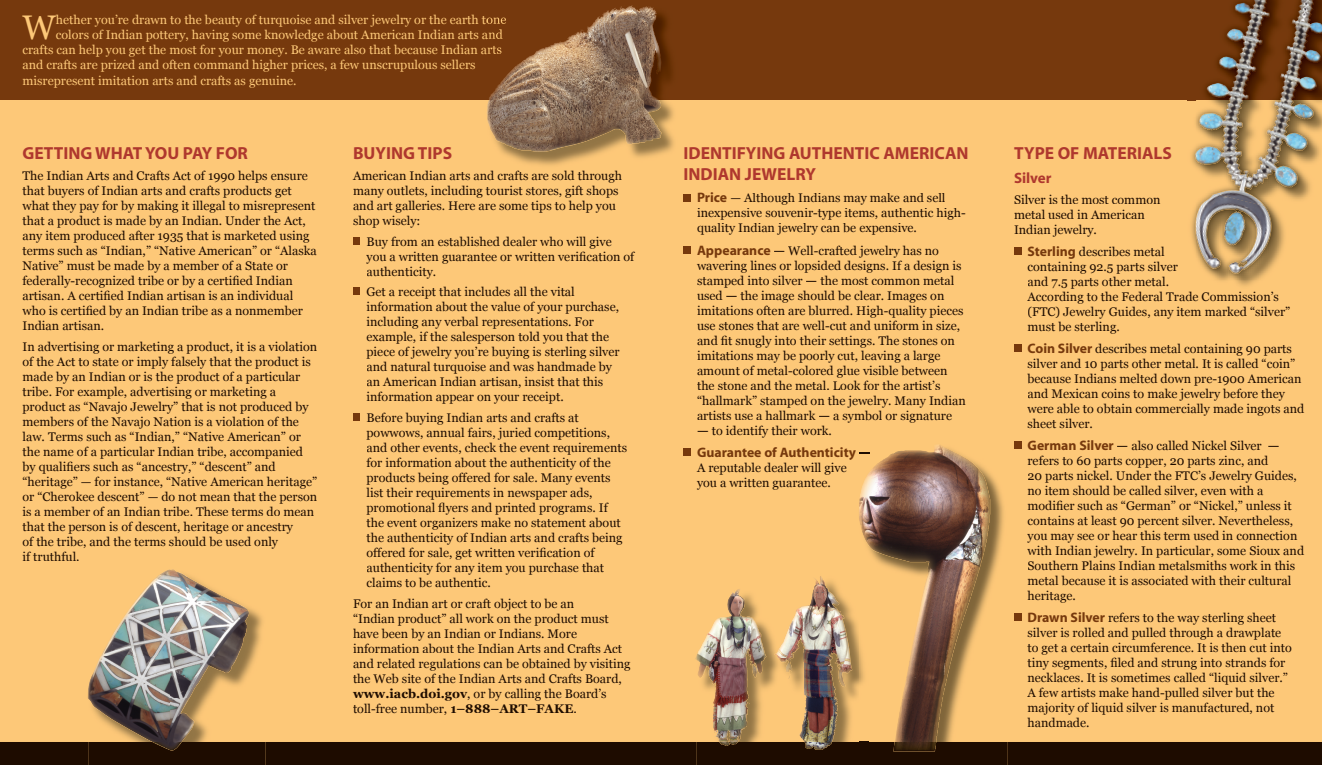
<style>
.page{position:relative;width:1322px;height:765px;background:#fff}
.page>*{position:absolute;margin:0;border:0;box-sizing:border-box;transform-origin:0 0}
.t1{font:34.12px "Georgia";color:#fdc878}
.t2{font:700 17.5px/21px "Myriad";color:#af382e}
.t3{font:700 15px "Myriad";color:#af382e}
.t4{font:700 13.75px "Myriad";color:#76390d}
.t5{font:12.5px/15px "Georgia";color:#1e0c00}
.t6{font:12.5px "Georgia";color:#fdc878}
.s1{font-weight:700}
.s2{font-family:"Myriad";font-weight:700;font-size:13.75px;color:#76390d}
</style>
<div class="page">
<div style="left:0;top:0;width:1321px;height:765px;background:#fdc878"></div>
<div style="left:0;top:0;width:1321px;height:100px;background:#76390d"></div>
<div style="left:0;top:742px;width:1321px;height:23px;background:#1e0c00"></div>
<div style="left:353px;top:237px;width:7px;height:7px;background:#76390d"></div>
<div style="left:353px;top:288px;width:7px;height:7px;background:#76390d"></div>
<div style="left:353px;top:413px;width:7px;height:8px;background:#76390d"></div>
<div style="left:683px;top:194px;width:7px;height:7px;background:#76390d"></div>
<div style="left:683px;top:246px;width:7px;height:7px;background:#76390d"></div>
<div style="left:683px;top:448px;width:7px;height:7px;background:#76390d"></div>
<div style="left:1013px;top:247px;width:8px;height:7px;background:#76390d"></div>
<div style="left:1013px;top:344px;width:8px;height:8px;background:#76390d"></div>
<div style="left:1013px;top:442px;width:8px;height:7px;background:#76390d"></div>
<div style="left:1013px;top:614px;width:8px;height:7px;background:#76390d"></div>
<img style="left:487px;top:100px;width:187px;height:65px">
<img style="left:632px;top:6px;width:40px;height:94px">
<img style="left:489px;top:8px;width:131px;height:92px">
<img style="left:487px;top:14px;width:19px;height:12px">
<img style="left:487px;top:29px;width:16px;height:12px">
<img style="left:487px;top:44px;width:15px;height:12px">
<img style="left:621px;top:5px;width:29px;height:10px">
<img style="left:621px;top:100px;width:42px;height:36px">
<svg style="left:634px;top:5px;width:4px;height:3px"></svg>
<img style="left:621px;top:15px;width:36px;height:43px">
<img style="left:1187px;top:100px;width:8px;height:149px">
<img style="left:1229px;top:100px;width:92px;height:174px">
<img style="left:1254px;top:0;width:67px;height:100px">
<img style="left:1195px;top:100px;width:34px;height:52px">
<img style="left:1205px;top:0;width:49px;height:100px">
<img style="left:1195px;top:158px;width:45px;height:60px">
<img style="left:1235px;top:100px;width:38px;height:38px">
<img style="left:88px;top:609px;width:177px;height:156px">
<img style="left:88px;top:570px;width:164px;height:86px">
<img style="left:88px;top:656px;width:82px;height:86px">
<img style="left:170px;top:656px;width:82px;height:43px">
<img style="left:170px;top:699px;width:41px;height:43px">
<img style="left:152px;top:742px;width:30px;height:9px">
<img style="left:946px;top:462px;width:58px;height:280px">
<div style="left:868px;top:742px;width:139px;height:23px;background:#1e0c00"></div>
<img style="left:859px;top:445px;width:116px;height:127px">
<img style="left:902px;top:572px;width:73px;height:128px">
<img style="left:868px;top:702px;width:34px;height:40px">
<img style="left:902px;top:699px;width:44px;height:43px">
<img style="left:893px;top:742px;width:43px;height:10px">
<img style="left:830px;top:581px;width:29px;height:106px">
<div style="left:696px;top:742px;width:163px;height:23px;background:#1e0c00"></div>
<img style="left:859px;top:644px;width:9px;height:121px">
<img style="left:738px;top:577px;width:92px;height:162px">
<img style="left:819px;top:576px;width:2px;height:27px">
<img style="left:819px;top:603px;width:24px;height:85px">
<h1 class="t1" style="left:22px;top:8px;width:35px">W</h1>
<p class="t6" style="left:56px;top:12px;width:452px">hether you’re drawn to the beauty of turquoise and silver jewelry or the earth tone</p>
<p class="t6" style="left:56px;top:27px;width:448px">colors of Indian pottery, having some knowledge about American Indian arts and</p>
<p class="t6" style="left:22px;top:42px;width:481px">crafts can help you get the most for your money. Be aware also that because Indian arts</p>
<p class="t6" style="left:22px;top:57px;width:454px">and crafts are prized and often command higher prices, a few unscrupulous sellers</p>
<p class="t6" style="left:22px;top:74px;width:275px">misrepresent imitation arts and crafts as genuine.</p>
<h2 class="t2" style="left:22px;top:144px;width:227px">GETTING WHAT YOU PAY FOR</h2>
<p class="t5" style="left:22px;top:168px;width:296px">The Indian Arts and Crafts Act of 1990 helps ensure that buyers of Indian arts and crafts products get what they pay for by making it illegal to misrepresent that a product is made by an Indian. Under the Act, any item produced after 1935 that is marketed using terms such as “Indian,” “Native American” or “Alaska Native” must be made by a member of a State or federally-recognized tribe or by a certified Indian artisan. A certified Indian artisan is an individual who is certified by an Indian tribe as a nonmember Indian artisan.</p>
<p class="t5" style="left:22px;top:339px;width:296px">In advertising or marketing a product, it is a violation of the Act to state or imply falsely that the product is made by an Indian or is the product of a particular tribe. For example, advertising or marketing a product as “Navajo Jewelry” that is not produced by members of the Navajo Nation is a violation of the law. Terms such as “Indian,” “Native American” or the name of a particular Indian tribe, accompanied by qualifiers such as “ancestry,” “descent” and “heritage” — for instance, “Native American heritage” or “Cherokee descent” — do not mean that the person is a member of an Indian tribe. These terms do mean that the person is of descent, heritage or ancestry<br>of the tribe, and the terms should be used only<br>if truthful.</p>
<h2 class="t2" style="left:353px;top:144px;width:101px">BUYING TIPS</h2>
<p class="t5" style="left:353px;top:168px;width:270px">American Indian arts and crafts are sold through many outlets, including tourist stores, gift shops and art galleries. Here are some tips to help you shop wisely:</p>
<p class="t5" style="left:366px;top:234px;width:269px">Buy from an established dealer who will give you a written guarantee or written verification of authenticity.</p>
<p class="t5" style="left:366px;top:284px;width:254px">Get a receipt that includes all the vital information about the value of your purchase, including any verbal representations. For example, if the salesperson told you that the piece of jewelry you’re buying is sterling silver and natural turquoise and was handmade by an American Indian artisan, insist that this information appear on your receipt.</p>
<p class="t5" style="left:366px;top:410px;width:262px">Before buying Indian arts and crafts at powwows, annual fairs, juried competitions, and other events, check the event requirements for information about the authenticity of the products being offered for sale. Many events list their requirements in newspaper ads, promotional flyers and printed programs. If the event organizers make no statement about the authenticity of Indian arts and crafts being offered for sale, get written verification of authenticity for any item you purchase that claims to be authentic.</p>
<p class="t5" style="left:353px;top:596px;width:279px">For an Indian art or craft object to be an<br>“Indian product” all work on the product must have been by an Indian or Indians. More information about the Indian Arts and Crafts Act and related regulations can be obtained by visiting the Web site of the Indian Arts and Crafts Board, <span class="s1">www.iacb.doi.gov</span>, or by calling the Board’s toll-free number, <span class="s1">1–888–ART–FAKE</span>.</p>
<h2 class="t2" style="left:683px;top:144px;width:287px">IDENTIFYING AUTHENTIC AMERICAN<br>INDIAN JEWELRY</h2>
<p class="t5" style="left:697px;top:191px;width:270px"><span class="s2">Price</span> — Although Indians may make and sell inexpensive souvenir-type items, authentic high&shy;quality Indian jewelry can be expensive.</p>
<p class="t5" style="left:697px;top:243px;width:270px"><span class="s2">Appearance</span> <span class="s1">—</span> Well-crafted jewelry has no wavering lines or lopsided designs. If a design is stamped into silver <span class="s1">—</span> the most common metal used <span class="s1">—</span> the image should be clear. Images on imitations often are blurred. High-quality pieces use stones that are well-cut and uniform in size, and fit snugly into their settings. The stones on imitations may be poorly cut, leaving a large amount of metal-colored glue visible between the stone and the metal. Look for the artist’s “hallmark” stamped on the jewelry. Many Indian artists use a hallmark <span class="s1">—</span> a symbol or signature</p>
<p class="t5" style="left:697px;top:423px;width:136px"><span class="s1">—</span> to identify their work.</p>
<p class="t4" style="left:697px;top:445px;width:160px">Guarantee of Authenticity</p>
<p class="t5" style="left:697px;top:460px;width:151px">A re putable dealer will give you a written guarantee.</p>
<h2 class="t2" style="left:1013px;top:144px;width:159px">TYPE OF MATERIALS</h2>
<p class="t3" style="left:1013px;top:170px;width:39px">Silver</p>
<p class="t5" style="left:1013px;top:192px;width:148px">Silver is the most common metal used in American<br>Indian jewelry.</p>
<p class="t5" style="left:1027px;top:244px;width:264px"><span class="s2">Sterling</span> describes metal<br>containing 92.5 parts silver<br>and 7.5 parts other metal.<br>According to the Federal Trade Commission’s (FTC) Jewelry Guides, any item marked “silver” must be sterling.</p>
<p class="t5" style="left:1027px;top:341px;width:278px"><span class="s2">Coin Silver</span> describes metal containing 90 parts silver and 10 parts other metal. It is called “coin” because Indians melted down pre-1900 American and Mexican coins to make jewelry before they were able to obtain commercially made ingots and sheet silver.</p>
<p class="t5" style="left:1027px;top:438px;width:278px"><span class="s2">German Silver</span> <span class="s1">—</span> also called Nickel Silver <span class="s1">— </span>refers to 60 parts copper, 20 parts zinc, and<br>20 parts nickel. Under the FTC’s Jewelry Guides, no item should be called silver, even with a modifier such as “German” or “Nickel,” unless it contains at least 90 percent silver. Nevertheless, you may see or hear this term used in connection with Indian jewelry. In particular, some Sioux and Southern Plains Indian metalsmiths work in this metal because it is associated with their cultural heritage.</p>
<p class="t5" style="left:1027px;top:610px;width:266px"><span class="s2">Drawn Silver</span> refers to the way sterling sheet silver is rolled and pulled through a drawplate to get a certain circumference. It is then cut into tiny segments, filed and strung into strands for necklaces. It is sometimes called “liquid silver.” A few artists make hand-pulled silver but the majority of liquid silver is manufactured, not handmade.</p>
</div>
